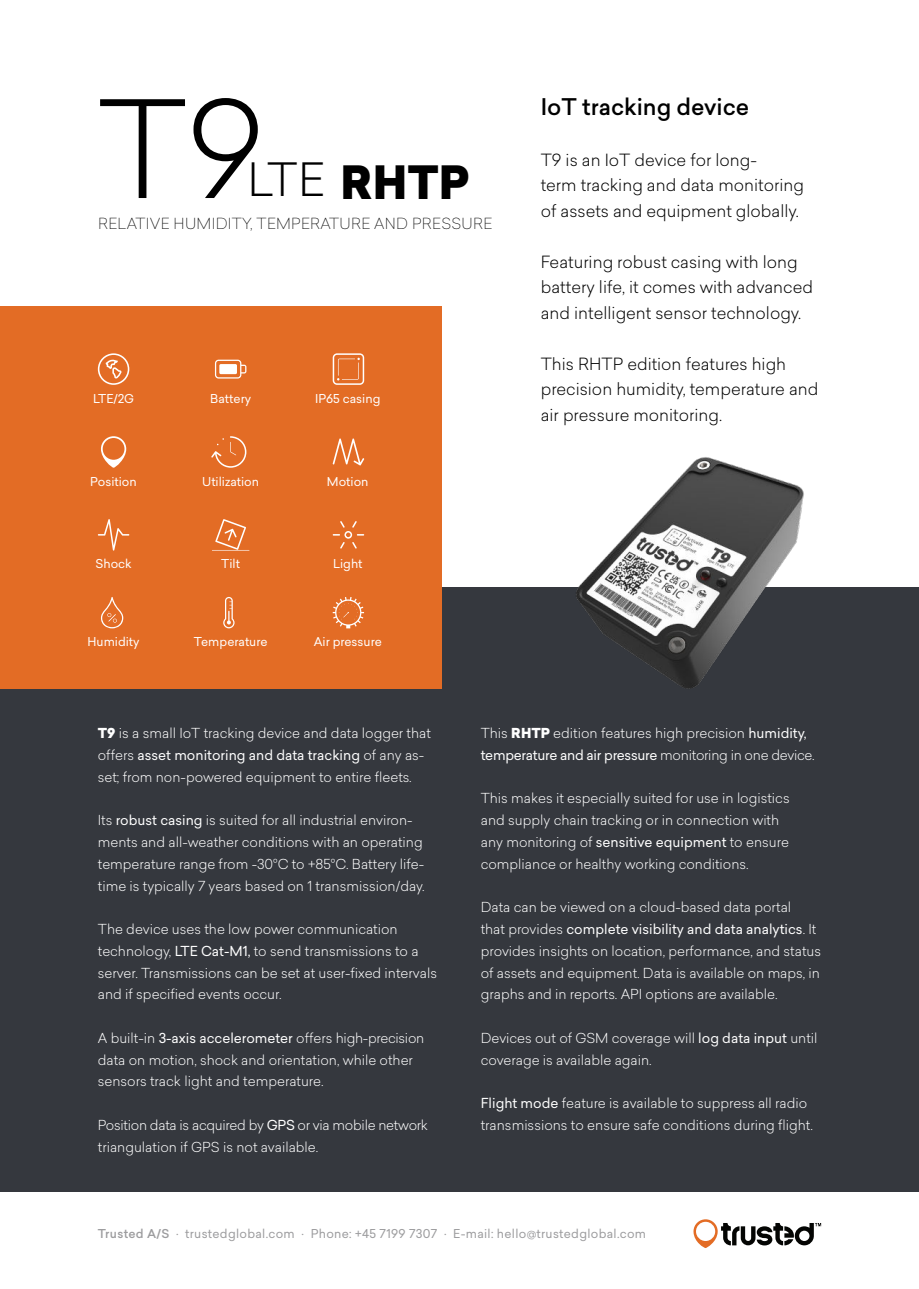
<style>
.page{position:relative;width:919px;height:1289px;background:#fff}
.page>*{position:absolute;margin:0;border:0;box-sizing:border-box;transform-origin:0 0}
.t1{font:300 132px "Sailec";color:#000}
.t2{font:900 45px "Sailec";color:#000}
.t3{font:300 45px "Sailec";color:#000}
.t4{font:500 22.5px "Sailec";color:#000}
.t5{font:300 16.5px/25.5px "Sailec";color:#000}
.t6{font:100 15px "Sailec";letter-spacing:.02em;color:#000}
.t7{font:300 13.5px/21.8px "Sailec";color:#fff}
.t8{font:300 13.5px/21.8px "Sailec";letter-spacing:-.02em;color:#fff}
.t9{font:12px "Sailec";color:#fff}
.t10{font:12px "Sailec";letter-spacing:.025em;color:#9c9c9e}
.s1{font-weight:900}
.s2{font-weight:400}
.s3{font-weight:500}
</style>
<div class="page">
<div style="left:0;top:587px;width:918px;height:604px;background:#35383e"></div>
<svg style="left:693px;top:1219px;width:128px;height:28px"></svg>
<img style="left:576px;top:457px;width:228px;height:232px">
<div style="left:0;top:306px;width:441px;height:383px;background:#e36c25"></div>
<svg style="left:98px;top:353px;width:31px;height:32px"></svg>
<svg style="left:333px;top:353px;width:31px;height:32px"></svg>
<svg style="left:215px;top:359px;width:31px;height:19px"></svg>
<svg style="left:101px;top:436px;width:25px;height:31px"></svg>
<svg style="left:211px;top:436px;width:35px;height:31px"></svg>
<svg style="left:98px;top:519px;width:31px;height:31px"></svg>
<svg style="left:212px;top:519px;width:37px;height:32px"></svg>
<svg style="left:101px;top:597px;width:22px;height:31px"></svg>
<svg style="left:223px;top:597px;width:11px;height:31px"></svg>
<svg style="left:333px;top:521px;width:31px;height:27px"></svg>
<svg style="left:332px;top:438px;width:32px;height:27px"></svg>
<svg style="left:333px;top:597px;width:31px;height:31px"></svg>
<h1 class="t1" style="left:98px;top:95px;width:168px">T9</h1>
<h2 class="t3" style="left:247px;top:161px;width:79px">LTE</h2>
<h2 class="t2" style="left:340px;top:157px;width:130px">RHTP</h2>
<p class="t6" style="left:98px;top:217px;width:395px">RELATIVE HUMIDITY, TEMPERATURE AND PRESSURE</p>
<p class="t9" style="left:93px;top:393px;width:43px">LTE/2G</p>
<p class="t9" style="left:315px;top:393px;width:67px">IP65 casing</p>
<p class="t9" style="left:210px;top:393px;width:43px">Battery</p>
<p class="t9" style="left:202px;top:476px;width:59px">Utilization</p>
<p class="t9" style="left:90px;top:476px;width:48px">Position</p>
<p class="t9" style="left:327px;top:476px;width:43px">Motion</p>
<p class="t9" style="left:95px;top:559px;width:38px">Shock</p>
<p class="t9" style="left:333px;top:559px;width:31px">Light</p>
<p class="t9" style="left:221px;top:559px;width:20px">Tilt</p>
<p class="t9" style="left:88px;top:637px;width:54px">Humidity</p>
<p class="t9" style="left:314px;top:637px;width:69px">Air pressure</p>
<p class="t9" style="left:194px;top:637px;width:75px">Temperature</p>
<h3 class="t4" style="left:540px;top:97px;width:210px">IoT tracking device</h3>
<p class="t5" style="left:540px;top:149px;width:265px">T9 is an IoT device for long-<br>term tracking and data monitoring of assets and equipment globally.</p>
<p class="t5" style="left:540px;top:251px;width:274px">Featuring robust casing with long battery life, it comes with advanced and intelligent sensor technology.</p>
<p class="t5" style="left:540px;top:353px;width:279px">This RHTP edition features high precision humidity, temperature and air pressure monitoring.</p>
<p class="t7" style="left:98px;top:723px;width:334px"><span class="s1">T9</span> is a small IoT tracking device and data logger that offers <span class="s2">asset monitoring and data tracking</span> of any as&shy;set; from non-powered equipment to entire fleets.</p>
<p class="t7" style="left:98px;top:810px;width:328px">Its <span class="s2">robust casing</span> is suited for all industrial environ&shy;ments and all-weather conditions with an operating temperature range from -30°C to +85°C. Battery life&shy;time is typically 7 years based on 1 transmission/day.</p>
<p class="t7" style="left:98px;top:919px;width:340px">The device uses the low power communication technology, <span class="s2">LTE Cat-M1,</span> to send transmissions to a server. Transmissions can be set at user-fixed intervals and if specified events occur.</p>
<p class="t7" style="left:98px;top:1028px;width:328px">A built-in <span class="s2">3-axis accelerometer</span> offers high-precision data on motion, shock and orientation, while other sensors track light and temperature.</p>
<p class="t8" style="left:98px;top:1115px;width:331px">Position data is acquired by <span class="s2">GPS</span> or via mobile network triangulation if GPS is not available.</p>
<p class="t7" style="left:480px;top:723px;width:335px">This <span class="s1">RHTP</span> edition features high precision <span class="s2">humidity, temperature and air pressure</span> monitoring in one device.</p>
<p class="t7" style="left:480px;top:789px;width:310px">This makes it especially suited for use in logistics and supply chain tracking or in connection with any monitoring of <span class="s2">sensitive equipment</span> to ensure compliance or healthy working conditions.</p>
<p class="t7" style="left:480px;top:897px;width:342px">Data can be viewed on a cloud-based data portal<br>that provides <span class="s2">complete visibility and data analytics</span>. It provides insights on location, performance, and status of assets and equipment. Data is available on maps, in graphs and in reports. API options are available.</p>
<p class="t7" style="left:480px;top:1028px;width:338px">Devices out of GSM coverage will <span class="s2">log data input</span> until coverage is available again.</p>
<p class="t7" style="left:480px;top:1093px;width:333px"><span class="s2">Flight mode</span> feature is available to suppress all radio transmissions to ensure safe conditions during flight.</p>
<p class="t10" style="left:98px;top:1228px;width:549px"><span class="s3">Trusted A/S</span> · trustedglobal.com · Phone: +45 7199 7307 · E-mail: hello@trustedglobal.com</p>
</div>
